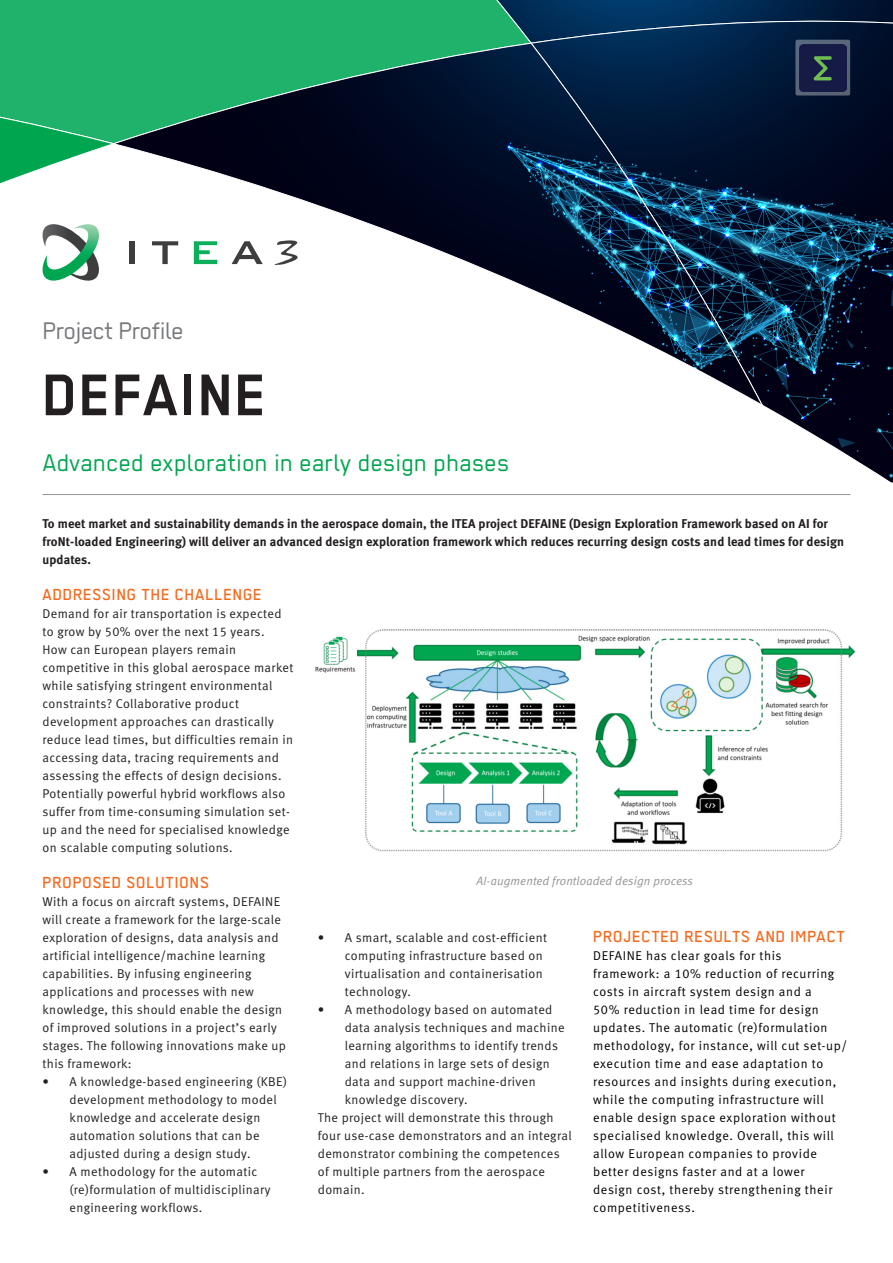
<style>
.page{position:relative;width:893px;height:1263px;background:#fff}
.page>*{position:absolute;margin:0;border:0;box-sizing:border-box;transform-origin:0 0}
.body{font:700 66px "Regular";letter-spacing:.01em;color:#231f20}
.body-2{font:27px "Regular";letter-spacing:.005em;color:#00a54f}
.body-3{font:27px "Regular";letter-spacing:-.02em;color:#76787b}
.header-1{font:500 18px "Regular";letter-spacing:.02em;color:#f36c21}
.body-4{font:500 18px "Regular";letter-spacing:.02em;color:#f36c21}
.body-5{font:12.75px/18px "Meta Normal LF";letter-spacing:.03em;color:#231f20}
.header-1-2{font:12.75px/18px "Meta Normal LF";letter-spacing:.05em;color:#000}
.leader{font:12.75px/18px "Meta Bold LF";letter-spacing:.01em;color:#231f20}
.t1{font:italic 12px "Meta Normal LF";letter-spacing:.01em;color:#939598}
</style>
<div class="page">
<svg style="left:532px;top:0;width:361px;height:12px;background:#002b54"></svg>
<div style="left:0;top:0;width:532px;height:73px;background:#1eb26a"></div>
<svg style="left:530px;top:12px;width:363px;height:483px"></svg>
<svg style="left:111px;top:42px;width:653px;height:365px"></svg>
<svg style="left:0;top:73px;width:116px;height:334px"></svg>
<div style="left:129px;top:241px;width:5px;height:23px;background:#3e3e3f"></div>
<svg style="left:152px;top:241px;width:26px;height:23px"></svg>
<svg style="left:232px;top:241px;width:31px;height:23px"></svg>
<svg style="left:194px;top:241px;width:23px;height:23px"></svg>
<svg style="left:275px;top:240px;width:23px;height:25px"></svg>
<hr style="left:43px;top:494px;width:807px;height:1px;background:#939598">
<div style="left:795px;top:40px;width:55px;height:56px;background:linear-gradient(to right,#59677b,#596274);border-radius:2px"></div>
<img style="left:799px;top:44px;width:48px;height:47px">
<img style="left:315px;top:629px;width:541px;height:223px">
<p class="body-3" style="left:43px;top:316px;width:143px">Project Profile</p>
<p class="body" style="left:43px;top:358px;width:226px">DEFAINE</p>
<p class="body-2" style="left:43px;top:448px;width:468px">Advanced exploration in early design phases</p>
<p class="leader" style="left:43px;top:514px;width:803px">To meet market and sustainability demands in the aerospace domain, the ITEA project DEFAINE (Design Exploration Framework based on AI for froNt-loaded Engineering) will deliver an advanced design exploration framework which reduces recurring design costs and lead times for design updates.</p>
<p class="header-1" style="left:43px;top:584px;width:221px">ADDRESSING THE CHALLENGE</p>
<p class="body-5" style="left:43px;top:604px;width:252px">Demand for air transportation is expected to grow by 50% over the next 15 years.<br>How can European players remain competitive in this global aerospace market while satisfying stringent environmental constraints? Collaborative product development approaches can drastically reduce lead times, but difficulties remain in accessing data, tracing requirements and assessing the effects of design decisions.<br>Potentially powerful hybrid workflows also suffer from time-consuming simulation set&shy;up and the need for specialised knowledge on scalable computing solutions.</p>
<p class="header-1" style="left:43px;top:872px;width:168px">PROPOSED SOLUTIONS</p>
<p class="body-5" style="left:43px;top:892px;width:245px">With a focus on aircraft systems, DEFAINE will create a framework for the large-scale exploration of designs, data analysis and artificial intelligence/machine learning capabilities. By infusing engineering applications and processes with new knowledge, this should enable the design of improved solutions in a project’s early stages. The following innovations make up this framework:</p>
<p class="body-5" style="left:70px;top:1072px;width:219px;text-indent:-27px">• A knowledge-based engineering (KBE) development methodology to model knowledge and accelerate design automation solutions that can be adjusted during a design study.</p>
<p class="body-5" style="left:70px;top:1162px;width:202px;text-indent:-27px">• A methodology for the automatic (re)formulation of multidisciplinary engineering workflows.</p>
<p class="t1" style="left:476px;top:874px;width:218px">AI-augmented frontloaded design process</p>
<p class="body-5" style="left:345px;top:928px;width:204px;text-indent:-27px">• A smart, scalable and cost-efficient computing infrastructure based on virtualisation and containerisation technology.</p>
<p class="body-5" style="left:345px;top:1000px;width:221px;text-indent:-27px">• A methodology based on automated data analysis techniques and machine learning algorithms to identify trends and relations in large sets of design data and support machine-driven knowledge discovery.</p>
<p class="body-5" style="left:318px;top:1108px;width:255px">The project will demonstrate this through four use-case demonstrators and an integral demonstrator combining the competences of multiple partners from the aerospace domain.</p>
<p class="body-4" style="left:593px;top:926px;width:254px">PROJECTED RESULTS AND IMPACT</p>
<p class="header-1-2" style="left:593px;top:946px;width:256px">DEFAINE has clear goals for this framework: a 10% reduction of recurring costs in aircraft system design and a<br>50% reduction in lead time for design updates. The automatic (re)formulation methodology, for instance, will cut set-up/ execution time and ease adaptation to resources and insights during execution, while the computing infrastructure will enable design space exploration without specialised knowledge. Overall, this will allow European companies to provide better designs faster and at a lower<br>design cost, thereby strengthening their competitiveness.</p>
</div>
